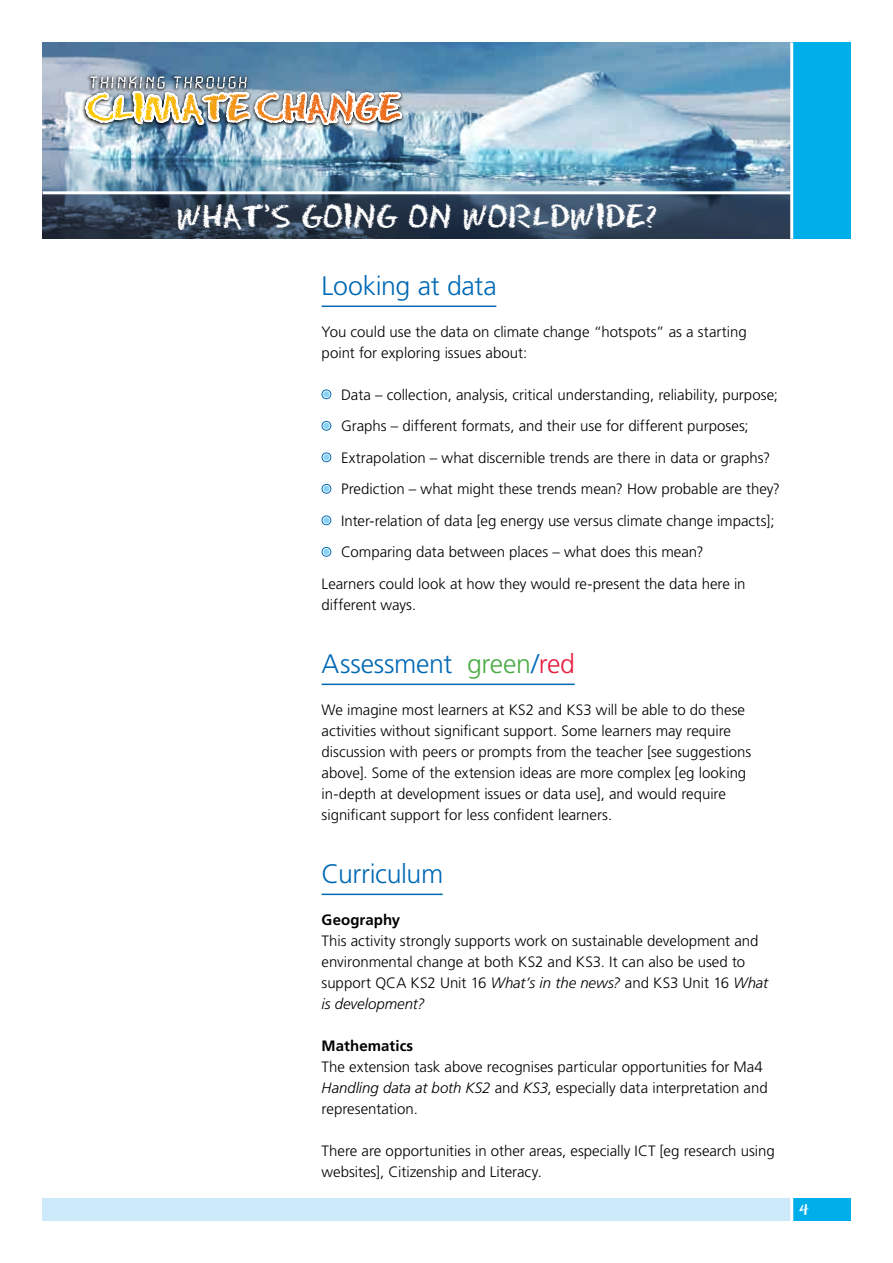
<style>
.page{position:relative;width:893px;height:1263px;background:#fff}
.page>*{position:absolute;margin:0;border:0;box-sizing:border-box;transform-origin:0 0}
.t1{font:30px "Eraser";color:#fff}
.t2{font:300 26.7px "Frutiger";letter-spacing:-.01em;color:#0069b4}
.t3{font:300 15px/21px "Frutiger";color:#000}
.t4{font:700 15px "Frutiger";letter-spacing:.005em;color:#000}
.s1{color:#4bab44}
.s2{color:#e61e40}
.s3{font-style:italic}
</style>
<div class="page">
<svg style="left:43px;top:194px;width:747px;height:45px;background:#304156"></svg>
<svg style="left:43px;top:43px;width:747px;height:148px;background:#82a9c2"></svg>
<div style="left:792px;top:43px;width:58px;height:196px;background:#00aeea"></div>
<hr style="left:790px;top:43px;width:3px;height:196px;background:#fff">
<img style="left:79px;top:72px;width:327px;height:59px">
<div style="left:792px;top:1198px;width:58px;height:22px;background:#00aeea"></div>
<div style="left:43px;top:1198px;width:749px;height:22px;background:#cceafa"></div>
<hr style="left:790px;top:1196px;width:3px;height:26px;background:#fff">
<hr style="left:322px;top:305px;width:174px;height:2px;background:#0069b4">
<div style="left:322px;top:390px;width:8px;height:8px;background:#88d2f5;border-radius:50%"></div>
<div style="left:322px;top:390px;width:9px;height:9px;border:2px solid #fff;border-radius:50%"></div>
<div style="left:322px;top:389px;width:9px;height:10px;border:1px solid #0069b4;border-radius:50%"></div>
<div style="left:322px;top:422px;width:8px;height:8px;background:#88d2f5;border-radius:50%"></div>
<div style="left:322px;top:421px;width:9px;height:9px;border:2px solid #fff;border-radius:50%"></div>
<div style="left:322px;top:421px;width:9px;height:10px;border:1px solid #0069b4;border-radius:50%"></div>
<div style="left:322px;top:453px;width:8px;height:8px;background:#88d2f5;border-radius:50%"></div>
<div style="left:322px;top:453px;width:9px;height:9px;border:2px solid #fff;border-radius:50%"></div>
<div style="left:322px;top:452px;width:9px;height:10px;border:1px solid #0069b4;border-radius:50%"></div>
<div style="left:322px;top:485px;width:8px;height:8px;background:#88d2f5;border-radius:50%"></div>
<div style="left:322px;top:484px;width:9px;height:9px;border:2px solid #fff;border-radius:50%"></div>
<div style="left:322px;top:484px;width:9px;height:10px;border:1px solid #0069b4;border-radius:50%"></div>
<div style="left:322px;top:516px;width:8px;height:8px;background:#88d2f5;border-radius:50%"></div>
<div style="left:322px;top:516px;width:9px;height:9px;border:2px solid #fff;border-radius:50%"></div>
<div style="left:322px;top:515px;width:9px;height:10px;border:1px solid #0069b4;border-radius:50%"></div>
<div style="left:322px;top:548px;width:8px;height:8px;background:#88d2f5;border-radius:50%"></div>
<div style="left:322px;top:547px;width:9px;height:9px;border:2px solid #fff;border-radius:50%"></div>
<div style="left:322px;top:547px;width:9px;height:10px;border:1px solid #0069b4;border-radius:50%"></div>
<hr style="left:322px;top:683px;width:253px;height:2px;background:#0069b4">
<hr style="left:322px;top:893px;width:121px;height:2px;background:#0069b4">
<h1 class="t1" style="left:177px;top:199px;width:482px">what’s going oN worldwide?</h1>
<h2 class="t2" style="left:322px;top:270px;width:177px">Looking at data</h2>
<p class="t3" style="left:322px;top:321px;width:427px">You could use the data on climate change “hotspots” as a starting point for exploring issues about:</p>
<p class="t3" style="left:341px;top:384px;width:438px">Data – collection, analysis, critical understanding, reliability, purpose;</p>
<p class="t3" style="left:341px;top:415px;width:409px">Graphs – different formats, and their use for different purposes;</p>
<p class="t3" style="left:341px;top:447px;width:431px">Extrapolation – what discernible trends are there in data or graphs?</p>
<p class="t3" style="left:341px;top:478px;width:440px">Prediction – what might these trends mean? How probable are they?</p>
<p class="t3" style="left:341px;top:510px;width:435px">Inter-relation of data [eg energy use versus climate change impacts];</p>
<p class="t3" style="left:341px;top:541px;width:364px">Comparing data between places – what does this mean?</p>
<p class="t3" style="left:322px;top:573px;width:425px">Learners could look at how they would re-present the data here in</p>
<p class="t3" style="left:322px;top:594px;width:96px">different ways.</p>
<h2 class="t2" style="left:322px;top:648px;width:255px">Assessment <span class="s1">green</span>/<span class="s2">red</span></h2>
<p class="t3" style="left:322px;top:699px;width:431px">We imagine most learners at KS2 and KS3 will be able to do these activities without significant support. Some learners may require discussion with peers or prompts from the teacher [see suggestions above]. Some of the extension ideas are more complex [eg looking in-depth at development issues or data use], and would require significant support for less confident learners.</p>
<h2 class="t2" style="left:322px;top:858px;width:123px">Curriculum</h2>
<p class="t4" style="left:322px;top:910px;width:80px">Geography</p>
<p class="t3" style="left:322px;top:930px;width:448px">This activity strongly supports work on sustainable development and environmental change at both KS2 and KS3. It can also be used to support QCA KS2 Unit 16 <span class="s3">What’s in the news?</span> and KS3 Unit 16 <span class="s3">What is development?</span></p>
<p class="t4" style="left:322px;top:1036px;width:93px">Mathematics</p>
<p class="t3" style="left:322px;top:1056px;width:448px">The extension task above recognises particular opportunities for Ma4<br><span class="s3">Handling data at both KS2</span> and <span class="s3">KS3</span>, especially data interpretation and representation.</p>
<p class="t3" style="left:322px;top:1140px;width:455px">There are opportunities in other areas, especially ICT [eg research using websites], Citizenship and Literacy.</p>
</div>
